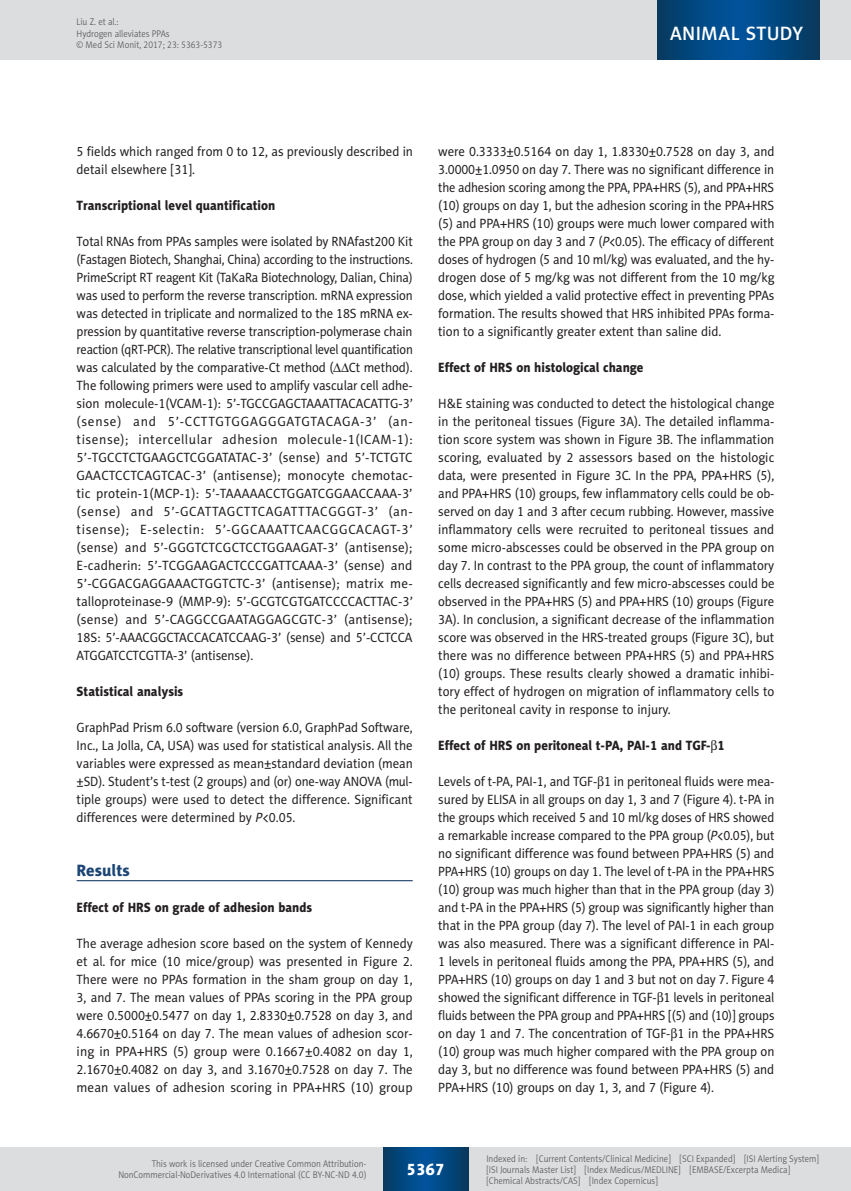
<style>
.page{position:relative;width:851px;height:1191px;background:#fff}
.page>*{position:absolute;margin:0;border:0;box-sizing:border-box;transform-origin:0 0}
.t1{font:19.5px "Naomi Sans EFN Medium";letter-spacing:.015em;color:#fff}
.MSM_Headline_1{font:16.5px "Naomi Sans EFN Heavy";color:#1a4574}
.t2{font:16.5px "Naomi Sans EFN Heavy";color:#fff}
.MSM_Body{font:13.5px/18px "Naomi Sans EFN";color:#231f20;text-align:justify;scale:.94 1}
.MSM_Body-2{font:13.5px/18px "Naomi Sans EFN";color:#231f20;text-align:justify;scale:.95 1}
.MSM_Headline_2{font:13.5px "Naomi Sans EFN Heavy";color:#231f20;scale:.95 1}
.t3{font:9.75px/11.2px "Naomi Sans EFN Light";color:#57585a;scale:.9 1}
.s1{font-family:"Standard Sym L"}
.s2{font-style:italic}
</style>
<div class="page">
<hr style="left:77px;top:880px;width:335px;height:1px;background:#00295c">
<div style="left:0;top:1148px;width:850px;height:43px;background:#dcdddf"></div>
<svg style="left:383px;top:1147px;width:85px;height:43px;background:#02477e"></svg>
<div style="left:0;top:0;width:850px;height:60px;background:#dcdddf"></div>
<svg style="left:657px;top:0;width:162px;height:60px;background:#02477e"></svg>
<p class="t3" style="left:77px;top:16px;width:163px">Liu Z. et al.:<br>Hydrogen alleviates PPAs<br>© Med Sci Monit, 2017; 23: 5363-5373</p>
<h1 class="t1" style="left:670px;top:22px;width:134px">ANIMAL STUDY</h1>
<p class="MSM_Body-2" style="left:77px;top:142px;width:355px">5 fields which ranged from 0 to 12, as previously described in detail elsewhere [31].</p>
<p class="MSM_Headline_2" style="left:77px;top:197px;width:210px">Transcriptional level quantification</p>
<p class="MSM_Body" style="left:77px;top:232px;width:359px">Total RNAs from PPAs samples were isolated by RNAfast200 Kit (Fastagen Biotech, Shanghai, China) according to the instructions.<br>PrimeScript RT reagent Kit (TaKaRa Biotechnology, Dalian, China) was used to perform the reverse transcription. mRNA expression was detected in triplicate and normalized to the 18S mRNA ex&shy;pression by quantitative reverse transcription-polymerase chain reaction (qRT-PCR). The relative transcriptional level quantification was calculated by the comparative-Ct method (<span class="s1">DD</span>Ct method).<br>The following primers were used to amplify vascular cell adhe&shy;sion molecule-1(VCAM-1): 5’-TGCCGAGCTAAATTACACATTG-3’ (sense) and 5’-CCTTGTGGAGGGATGTACAGA-3’ (an&shy;tisense); intercellular adhesion molecule-1(ICAM-1):<br>5’-TGCCTCTGAAGCTCGGATATAC-3’ (sense) and 5’-TCTGTC GAACTCCTCAGTCAC-3’ (antisense); monocyte chemotac&shy;tic protein-1(MCP-1): 5’-TAAAAACCTGGATCGGAACCAAA-3’ (sense) and 5’-GCATTAGCTTCAGATTTACGGGT-3’ (an&shy;tisense); E-selectin: 5’-GGCAAATTCAACGGCACAGT-3’ (sense) and 5’-GGGTCTCGCTCCTGGAAGAT-3’ (antisense); E-cadherin: 5’-TCGGAAGACTCCCGATTCAAA-3’ (sense) and 5’-CGGACGAGGAAACTGGTCTC-3’ (antisense); matrix me&shy;talloproteinase-9 (MMP-9): 5’-GCGTCGTGATCCCCACTTAC-3’ (sense) and 5’-CAGGCCGAATAGGAGCGTC-3’ (antisense); 18S: 5’-AAACGGCTACCACATCCAAG-3’ (sense) and 5’-CCTCCA ATGGATCCTCGTTA-3’ (antisense).</p>
<p class="MSM_Headline_2" style="left:77px;top:683px;width:114px">Statistical analysis</p>
<p class="MSM_Body" style="left:77px;top:718px;width:359px">GraphPad Prism 6.0 software (version 6.0, GraphPad Software, Inc., La Jolla, CA, USA) was used for statistical analysis. All the variables were expressed as mean±standard deviation (mean ±SD). Student’s t-test (2 groups) and (or) one-way ANOVA (mul&shy;tiple groups) were used to detect the difference. Significant differences were determined by <span class="s2">P</span>&lt;0.05.</p>
<p class="MSM_Headline_1" style="left:77px;top:860px;width:55px">Results</p>
<p class="MSM_Headline_2" style="left:77px;top:899px;width:249px">Effect of HRS on grade of adhesion bands</p>
<p class="MSM_Body-2" style="left:77px;top:934px;width:355px">The average adhesion score based on the system of Kennedy et al. for mice (10 mice/group) was presented in Figure 2.<br>There were no PPAs formation in the sham group on day 1, 3, and 7. The mean values of PPAs scoring in the PPA group were 0.5000±0.5477 on day 1, 2.8330±0.7528 on day 3, and 4.6670±0.5164 on day 7. The mean values of adhesion scor&shy;ing in PPA+HRS (5) group were 0.1667±0.4082 on day 1, 2.1670±0.4082 on day 3, and 3.1670±0.7528 on day 7. The mean values of adhesion scoring in PPA+HRS (10) group</p>
<p class="MSM_Body-2" style="left:438px;top:142px;width:355px">were 0.3333±0.5164 on day 1, 1.8330±0.7528 on day 3, and 3.0000±1.0950 on day 7. There was no significant difference in the adhesion scoring among the PPA, PPA+HRS (5), and PPA+HRS (10) groups on day 1, but the adhesion scoring in the PPA+HRS (5) and PPA+HRS (10) groups were much lower compared with the PPA group on day 3 and 7 (<span class="s2">P</span>&lt;0.05). The efficacy of different doses of hydrogen (5 and 10 ml/kg) was evaluated, and the hy&shy;drogen dose of 5 mg/kg was not different from the 10 mg/kg dose, which yielded a valid protective effect in preventing PPAs formation. The results showed that HRS inhibited PPAs forma&shy;tion to a significantly greater extent than saline did.</p>
<p class="MSM_Headline_2" style="left:438px;top:359px;width:217px">Effect of HRS on histological change</p>
<p class="MSM_Body" style="left:438px;top:394px;width:359px">H&amp;E staining was conducted to detect the histological change in the peritoneal tissues (Figure 3A). The detailed inflamma&shy;tion score system was shown in Figure 3B. The inflammation scoring, evaluated by 2 assessors based on the histologic data, were presented in Figure 3C. In the PPA, PPA+HRS (5), and PPA+HRS (10) groups, few inflammatory cells could be ob&shy;served on day 1 and 3 after cecum rubbing. However, massive inflammatory cells were recruited to peritoneal tissues and some micro-abscesses could be observed in the PPA group on day 7. In contrast to the PPA group, the count of inflammatory cells decreased significantly and few micro-abscesses could be observed in the PPA+HRS (5) and PPA+HRS (10) groups (Figure 3A). In conclusion, a significant decrease of the inflammation score was observed in the HRS-treated groups (Figure 3C), but there was no difference between PPA+HRS (5) and PPA+HRS (10) groups. These results clearly showed a dramatic inhibi&shy;tory effect of hydrogen on migration of inflammatory cells to the peritoneal cavity in response to injury.</p>
<p class="MSM_Headline_2" style="left:438px;top:737px;width:303px">Effect of HRS on peritoneal t-PA, PAI-1 and TGF-<span class="s1">b</span>1</p>
<p class="MSM_Body" style="left:438px;top:772px;width:359px">Levels of t-PA, PAI-1, and TGF-<span class="s1">b</span>1 in peritoneal fluids were mea&shy;sured by ELISA in all groups on day 1, 3 and 7 (Figure 4). t-PA in the groups which received 5 and 10 ml/kg doses of HRS showed a remarkable increase compared to the PPA group (<span class="s2">P</span>&lt;0.05), but no significant difference was found between PPA+HRS (5) and PPA+HRS (10) groups on day 1. The level of t-PA in the PPA+HRS (10) group was much higher than that in the PPA group (day 3) and t-PA in the PPA+HRS (5) group was significantly higher than that in the PPA group (day 7). The level of PAI-1 in each group was also measured. There was a significant difference in PAI-1 levels in peritoneal fluids among the PPA, PPA+HRS (5), and PPA+HRS (10) groups on day 1 and 3 but not on day 7. Figure 4 showed the significant difference in TGF-<span class="s1">b</span>1 levels in peritoneal fluids between the PPA group and PPA+HRS [(5) and (10)] groups on day 1 and 7. The concentration of TGF-<span class="s1">b</span>1 in the PPA+HRS (10) group was much higher compared with the PPA group on day 3, but no difference was found between PPA+HRS (5) and PPA+HRS (10) groups on day 1, 3, and 7 (Figure 4).</p>
<p class="t3" style="left:118px;top:1158px;width:277px;text-align:right">This work is licensed under Creative Common Attribution-<br>NonCommercial-NoDerivatives 4.0 International (CC BY-NC-ND 4.0)</p>
<p class="t2" style="left:406px;top:1159px;width:40px">5367</p>
<p class="t3" style="left:486px;top:1152px;width:371px">Indexed in: [Current Contents/Clinical Medicine] [SCI Expanded] [ISI Alerting System] [ISI Journals Master List] [Index Medicus/MEDLINE] [EMBASE/Excerpta Medica] [Chemical Abstracts/CAS] [Index Copernicus]</p>
</div>
